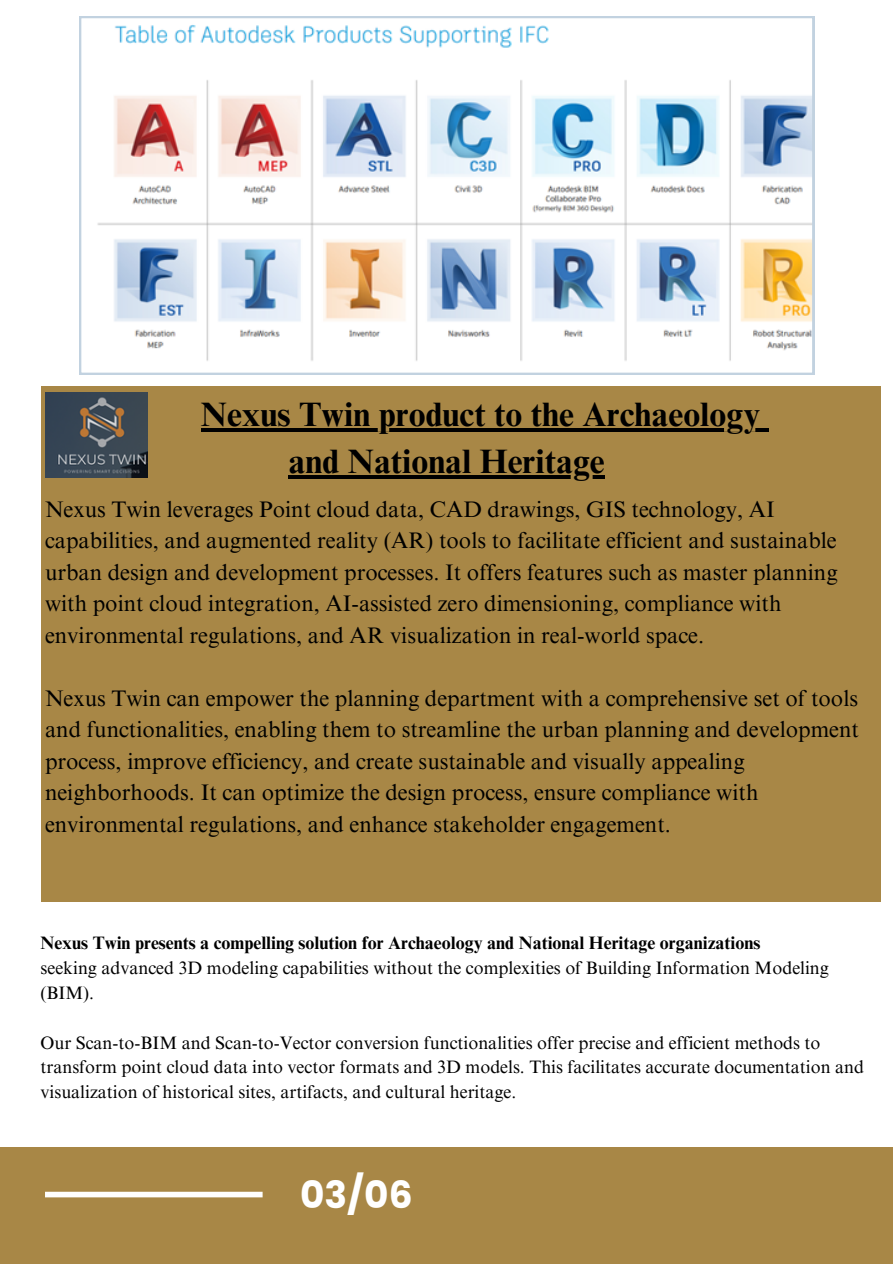
<style>
.page{position:relative;width:893px;height:1264px;background:#fff}
.page>*{position:absolute;margin:0;border:0;box-sizing:border-box;transform-origin:0 0}
.t1{font:700 37.5px "Poppins";color:#fff}
.t2{font:700 33.9px "Times NRMT Pro";color:#000}
.t3{font:22.5px/31.5px "Times NRMT Pro";color:#000}
.t4{font:18px/24.8px "Times NRMT Pro";color:#000}
.t5{font:700 18px "Times NRMT Pro";color:#000}
</style>
<div class="page">
<svg style="left:79px;top:16px;width:735px;height:359px"></svg>
<div style="left:40px;top:386px;width:840px;height:515px;background:#a88746"></div>
<hr style="left:201px;top:428px;width:559px;height:3px;background:#000">
<svg style="left:760px;top:428px;width:8px;height:3px"></svg>
<hr style="left:288px;top:475px;width:316px;height:3px;background:#000">
<img style="left:45px;top:392px;width:102px;height:86px">
<div style="left:0;top:1147px;width:892px;height:116px;background:#a88746"></div>
<div style="left:45px;top:1191px;width:217px;height:6px;background:#fff"></div>
<h2 class="t2" style="left:201px;top:401px;width:561px">Nexus Twin product to the Archaeology</h2>
<h3 class="t2" style="left:288px;top:448px;width:318px">and National Heritage</h3>
<h3 class="t3" style="left:45px;top:496px;width:794px">Nexus Twin leverages Point cloud data, CAD drawings, GIS technology, AI capabilities, and augmented reality (AR) tools to facilitate efficient and sustainable urban design and development processes. It offers features such as master planning with point cloud integration, AI-assisted zero dimensioning, compliance with environmental regulations, and AR visualization in real-world space.</h3>
<p class="t3" style="left:45px;top:685px;width:815px">Nexus Twin can empower the planning department with a comprehensive set of tools and functionalities, enabling them to streamline the urban planning and development process, improve efficiency, and create sustainable and visually appealing neighborhoods. It can optimize the design process, ensure compliance with environmental regulations, and enhance stakeholder engagement.</p>
<h1 class="t5" style="left:40px;top:936px;width:721px">Nexus Twin presents a compelling solution for Archaeology and National Heritage organizations</h1>
<p class="t4" style="left:40px;top:957px;width:789px">seeking advanced 3D modeling capabilities without the complexities of Building Information Modeling (BIM).</p>
<p class="t4" style="left:40px;top:1032px;width:825px">Our Scan-to-BIM and Scan-to-Vector conversion functionalities offer precise and efficient methods to transform point cloud data into vector formats and 3D models. This facilitates accurate documentation and visualization of historical sites, artifacts, and cultural heritage.</p>
<p class="t1" style="left:300px;top:1168px;width:114px">03/06</p>
</div>
